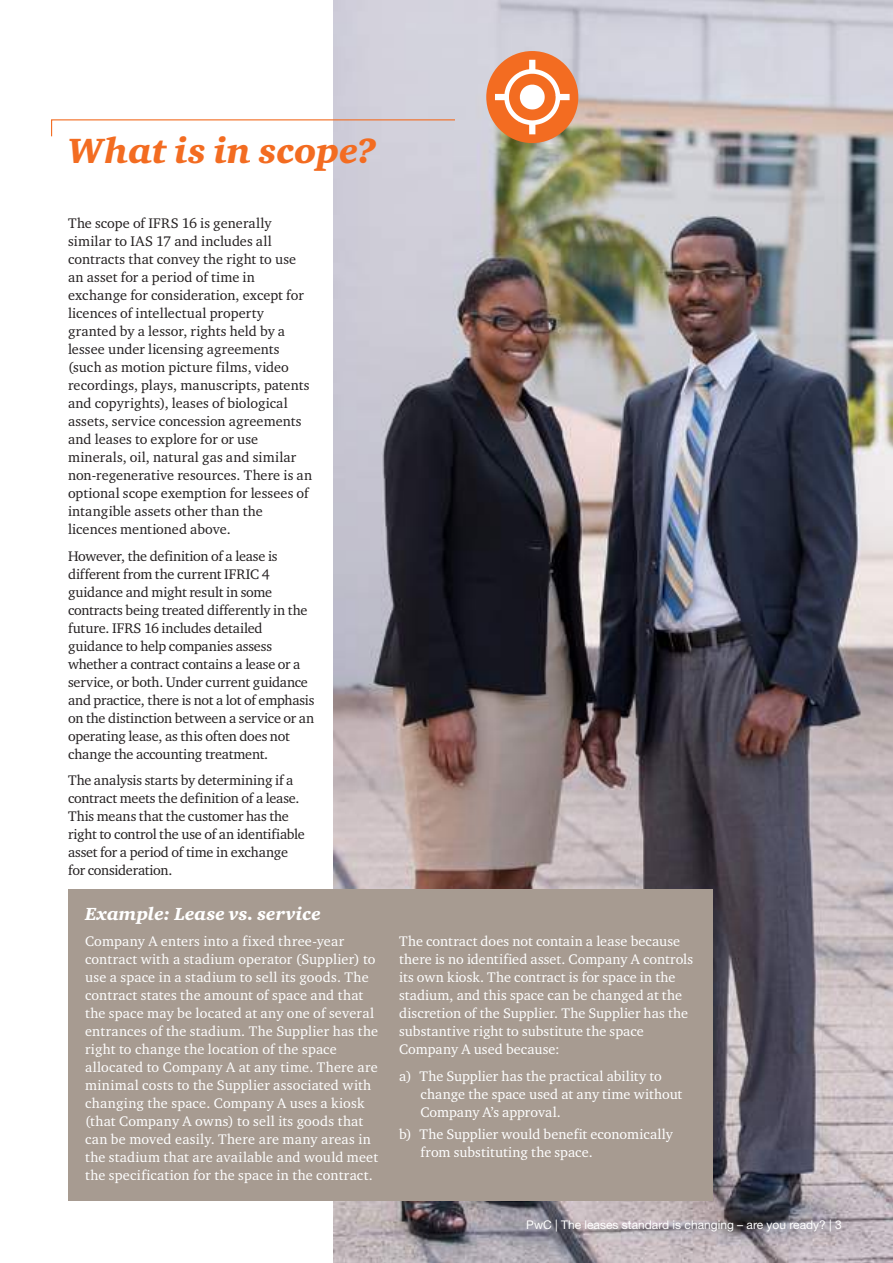
<style>
.page{position:relative;width:893px;height:1263px;background:#fff}
.page>*{position:absolute;margin:0;border:0;box-sizing:border-box;transform-origin:0 0}
.t1{font:italic 900 36px "Charter ITC Std";color:#f36c21}
.t2{font:italic 900 18px "Charter ITC Std";letter-spacing:.005em;color:#fff}
.t3{font:14.25px/18px "Charter ITC Std";letter-spacing:-.005em;color:#231f20}
.t4{font:14.25px/18px "Charter ITC Std";letter-spacing:.01em;color:#fff}
.t5{font:12px "Helvetica Neue LTW1 G";color:#fff}
</style>
<div class="page">
<img style="left:334px;top:0;width:559px;height:1263px">
<svg style="left:51px;top:119px;width:405px;height:18px"></svg>
<div style="left:68px;top:889px;width:644px;height:312px;background:#a79b91"></div>
<div style="left:486px;top:51px;width:92px;height:92px;background:#f36c21;border-radius:50%"></div>
<svg style="left:495px;top:60px;width:75px;height:74px"></svg>
<h1 class="t1" style="left:68px;top:128px;width:310px">What is in scope?</h1>
<p class="t3" style="left:68px;top:214px;width:246px">The scope of IFRS 16 is generally similar to IAS 17 and includes all contracts that convey the right to use an asset for a period of time in exchange for consideration, except for licences of intellectual property granted by a lessor, rights held by a lessee under licensing agreements (such as motion picture films, video recordings, plays, manuscripts, patents and copyrights), leases of biological assets, service concession agreements and leases to explore for or use minerals, oil, natural gas and similar non-regenerative resources. There is an optional scope exemption for lessees of intangible assets other than the licences mentioned above.</p>
<p class="t3" style="left:68px;top:546px;width:248px">However, the definition of a lease is different from the current IFRIC 4 guidance and might result in some contracts being treated differently in the future. IFRS 16 includes detailed guidance to help companies assess whether a contract contains a lease or a service, or both. Under current guidance and practice, there is not a lot of emphasis on the distinction between a service or an operating lease, as this often does not change the accounting treatment.</p>
<p class="t3" style="left:68px;top:771px;width:238px">The analysis starts by determining if a contract meets the definition of a lease.<br>This means that the customer has the right to control the use of an identifiable asset for a period of time in exchange for consideration.</p>
<p class="t2" style="left:85px;top:902px;width:237px">Example: Lease vs. service</p>
<p class="t4" style="left:85px;top:932px;width:295px">Company A enters into a fixed three-year contract with a stadium operator (Supplier) to use a space in a stadium to sell its goods. The contract states the amount of space and that the space may be located at any one of several entrances of the stadium. The Supplier has the right to change the location of the space allocated to Company A at any time. There are minimal costs to the Supplier associated with changing the space. Company A uses a kiosk (that Company A owns) to sell its goods that can be moved easily. There are many areas in the stadium that are available and would meet the specification for the space in the contract.</p>
<p class="t4" style="left:399px;top:932px;width:296px">The contract does not contain a lease because there is no identified asset. Company A controls its own kiosk. The contract is for space in the stadium, and this space can be changed at the discretion of the Supplier. The Supplier has the substantive right to substitute the space Company A used because:</p>
<p class="t4" style="left:420px;top:1066px;width:263px;text-indent:-21px">a) The Supplier has the practical ability to change the space used at any time without<br>Company A’s approval.</p>
<p class="t4" style="left:420px;top:1125px;width:254px;text-indent:-21px">b) The Supplier would benefit economically from substituting the space.</p>
<p class="t5" style="left:526px;top:1217px;width:317px">PwC | The leases standard is changing – are you ready? | 3</p>
</div>
